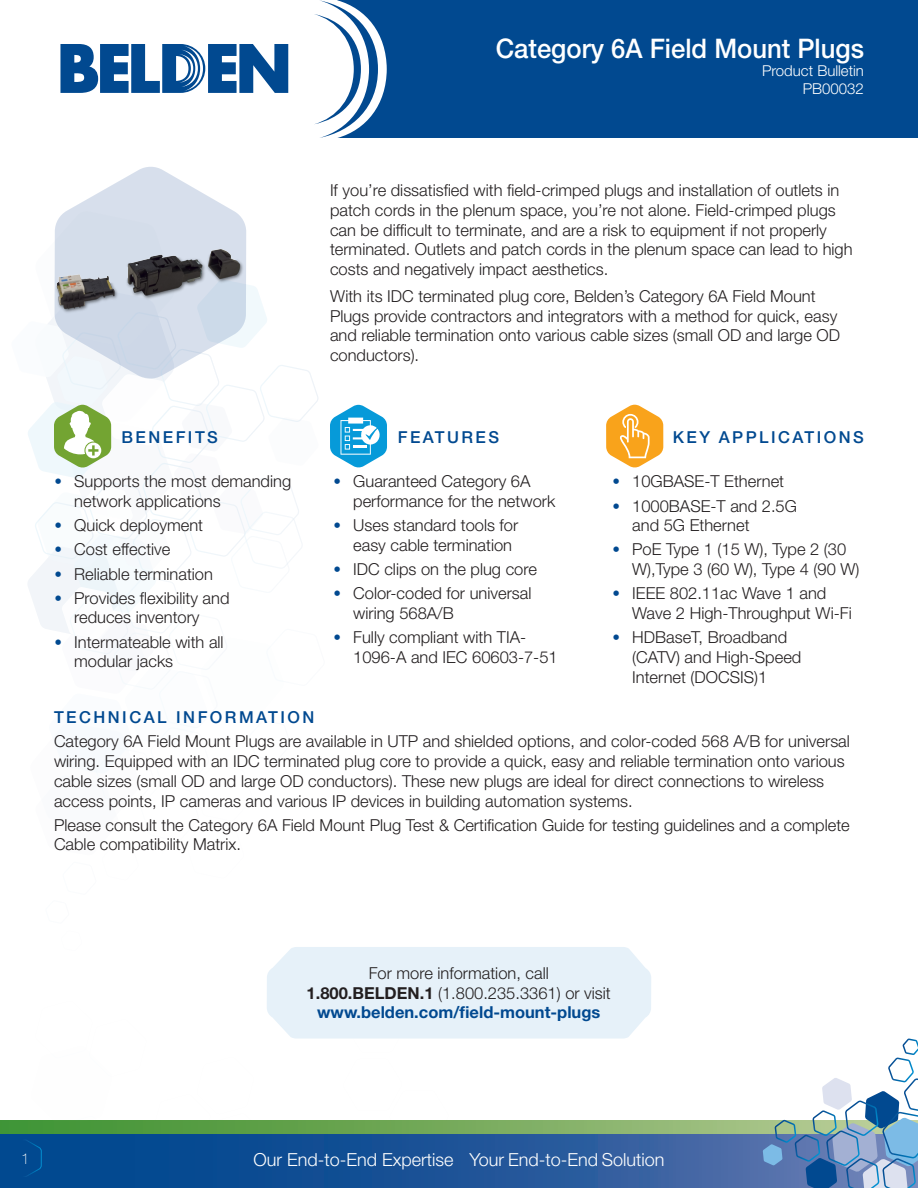
<style>
.page{position:relative;width:918px;height:1188px;background:#fff}
.page>*{position:absolute;margin:0;border:0;box-sizing:border-box;transform-origin:0 0}
.t1{font:500 27px "Helvetica Neue LT Std";color:#fff;scale:.95 1}
.Title_Page_-_End_to{font:300 18px "Helvetica Neue LT Std";color:#fff}
.Content_Page_-_Bulle{font:300 16.5px/19.8px "Helvetica Neue LT Std";color:#231f20}
.Content_Page_-_Parag{font:300 16.5px/19.8px "Helvetica Neue LT Std";color:#231f20}
.Content_Page_-_Subhe{font:500 16.5px "Helvetica Neue LT Std";letter-spacing:.15em;color:#014990}
.t2{font:300 15px/18px "Helvetica Neue LT Std";color:#fff;text-align:right}
.Last_Page_-_Belden_i{font:100 15px "Helvetica Neue LT Std";color:#fff}
.s1{font-family:"Arial";font-weight:900;color:#014990}
.s2{font-weight:700}
.s3{font-weight:700;color:#014990}
</style>
<div class="page">
<svg style="left:0;top:1120px;width:763px;height:14px;background:#6ea757"></svg>
<svg style="left:0;top:1134px;width:763px;height:54px;background:#1c5497"></svg>
<svg style="left:21px;top:1139px;width:21px;height:38px"></svg>
<svg style="left:763px;top:1039px;width:155px;height:149px"></svg>
<div style="left:378px;top:0;width:540px;height:138px;background:#014990"></div>
<svg style="left:314px;top:0;width:64px;height:138px"></svg>
<svg style="left:60px;top:44px;width:228px;height:49px"></svg>
<div style="left:267px;top:947px;width:384px;height:92px;background:#e6f1f9"></div>
<svg style="left:28px;top:167px;width:359px;height:605px"></svg>
<svg style="left:606px;top:405px;width:57px;height:62px"></svg>
<p class="t1" style="left:496px;top:32px;width:389px">Category 6A Field Mount Plugs</p>
<p class="t2" style="left:762px;top:61px;width:103px">Product Bulletin<br>PB00032</p>
<p class="Content_Page_-_Subhe" style="left:122px;top:427px;width:98px">BENEFITS</p>
<p class="Content_Page_-_Bulle" style="left:74px;top:471px;width:218px;text-indent:-20px"><span class="s1">•</span> Supports the most demanding network applications</p>
<p class="Content_Page_-_Bulle" style="left:54px;top:515px;width:151px"><span class="s1">•</span> Quick deployment</p>
<p class="Content_Page_-_Bulle" style="left:54px;top:539px;width:118px"><span class="s1">•</span> Cost effective</p>
<p class="Content_Page_-_Bulle" style="left:54px;top:563px;width:160px"><span class="s1">•</span> Reliable termination</p>
<p class="Content_Page_-_Bulle" style="left:54px;top:588px;width:177px;text-align:center"><span class="s1">•</span> Provides flexibility and reduces inventory</p>
<p class="Content_Page_-_Bulle" style="left:74px;top:631px;width:151px;text-indent:-20px"><span class="s1">•</span> Intermateable with all modular jacks</p>
<p class="Content_Page_-_Parag" style="left:330px;top:180px;width:524px">If you’re dissatisfied with field-crimped plugs and installation of outlets in patch cords in the plenum space, you’re not alone. Field-crimped plugs can be difficult to terminate, and are a risk to equipment if not properly terminated. Outlets and patch cords in the plenum space can lead to high costs and negatively impact aesthetics.</p>
<p class="Content_Page_-_Parag" style="left:330px;top:286px;width:512px">With its IDC terminated plug core, Belden’s Category 6A Field Mount Plugs provide contractors and integrators with a method for quick, easy and reliable termination onto various cable sizes (small OD and large OD conductors).</p>
<p class="Content_Page_-_Subhe" style="left:398px;top:427px;width:103px">FEATURES</p>
<p class="Content_Page_-_Bulle" style="left:353px;top:471px;width:204px;text-indent:-20px"><span class="s1">•</span> Guaranteed Category 6A performance for the network</p>
<p class="Content_Page_-_Bulle" style="left:353px;top:515px;width:167px;text-indent:-20px"><span class="s1">•</span> Uses standard tools for easy cable termination</p>
<p class="Content_Page_-_Bulle" style="left:333px;top:559px;width:205px"><span class="s1">•</span> IDC clips on the plug core</p>
<p class="Content_Page_-_Bulle" style="left:353px;top:583px;width:180px;text-indent:-20px"><span class="s1">•</span> Color-coded for universal wiring 568A/B</p>
<p class="Content_Page_-_Bulle" style="left:353px;top:627px;width:206px;text-indent:-20px"><span class="s1">•</span> Fully compliant with TIA-<br>1096-A and IEC 60603-7-51</p>
<p class="Content_Page_-_Subhe" style="left:673px;top:427px;width:193px">KEY APPLICATIONS</p>
<p class="Content_Page_-_Bulle" style="left:612px;top:471px;width:174px"><span class="s1">•</span> 10GBASE-T Ethernet</p>
<p class="Content_Page_-_Bulle" style="left:632px;top:495px;width:166px;text-indent:-20px"><span class="s1">•</span> 1000BASE-T and 2.5G and 5G Ethernet</p>
<p class="Content_Page_-_Bulle" style="left:632px;top:539px;width:229px;text-indent:-20px"><span class="s1">•</span> PoE Type 1 (15 W), Type 2 (30<br>W),Type 3 (60 W), Type 4 (90 W)</p>
<p class="Content_Page_-_Bulle" style="left:632px;top:583px;width:221px;text-indent:-20px"><span class="s1">•</span> IEEE 802.11ac Wave 1 and<br>Wave 2 High-Throughput Wi-Fi</p>
<p class="Content_Page_-_Bulle" style="left:632px;top:627px;width:171px;text-indent:-20px"><span class="s1">•</span> HDBaseT, Broadband (CATV) and High-Speed<br>Internet (DOCSIS)1</p>
<p class="Content_Page_-_Subhe" style="left:54px;top:707px;width:262px">TECHNICAL INFORMATION</p>
<p class="Content_Page_-_Bulle" style="left:54px;top:731px;width:797px">Category 6A Field Mount Plugs are available in UTP and shielded options, and color-coded 568 A/B for universal wiring. Equipped with an IDC terminated plug core to provide a quick, easy and reliable termination onto various cable sizes (small OD and large OD conductors). These new plugs are ideal for direct connections to wireless access points, IP cameras and various IP devices in building automation systems.</p>
<p class="Content_Page_-_Bulle" style="left:54px;top:815px;width:797px">Please consult the Category 6A Field Mount Plug Test &amp; Certification Guide for testing guidelines and a complete<br>Cable compatibility Matrix.</p>
<p class="Content_Page_-_Parag" style="left:307px;top:963px;width:306px;text-align:center">For more information, call<br><span class="s2">1.800.BELDEN.1</span> (1.800.235.3361) or visit <span class="s3">www.belden.com/field-mount-plugs</span></p>
<p class="Last_Page_-_Belden_i" style="left:21px;top:1150px;width:10px">1</p>
<p class="Title_Page_-_End_to" style="left:254px;top:1149px;width:412px">Our End-to-End Expertise Your End-to-End Solution</p>
</div>
